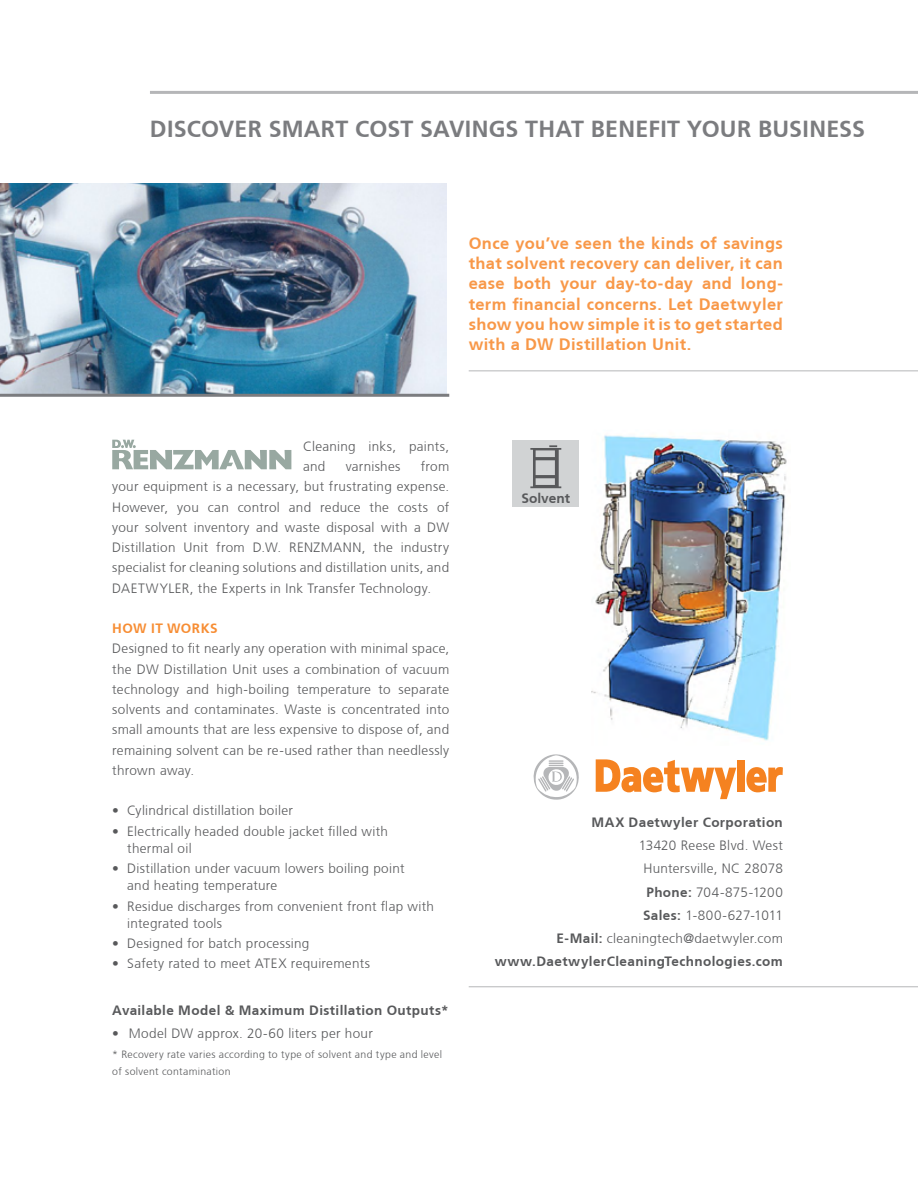
<style>
.page{position:relative;width:918px;height:1188px;background:#fff}
.page>*{position:absolute;margin:0;border:0;box-sizing:border-box;transform-origin:0 0}
.t1{font:700 23.25px "Frutiger CE";letter-spacing:.01em;color:#7b7c7f}
.t2{font:700 16.5px/20.2px "Frutiger CE";letter-spacing:.02em;color:#f89848;text-align:justify}
.t3{font:700 13.65px "Frutiger CE";color:#58595b}
.t4{font:300 13.5px/20.2px "Frutiger CE";letter-spacing:.02em;color:#58595b}
.t5{font:700 13.5px "Frutiger CE";letter-spacing:.03em;color:#58595b}
.t6{font:700 13.5px "Frutiger CE";letter-spacing:.035em;color:#f78d33}
.t7{font:300 10.5px/17.2px "Frutiger CE";letter-spacing:.03em;color:#58595b}
.s1{font-weight:700}
</style>
<div class="page">
<img style="left:0;top:184px;width:447px;height:210px">
<div style="left:737px;top:760px;width:8px;height:32px;background:#f58220"></div>
<svg style="left:596px;top:759px;width:140px;height:40px"></svg>
<svg style="left:746px;top:767px;width:37px;height:25px"></svg>
<svg style="left:533px;top:754px;width:46px;height:46px"></svg>
<svg style="left:112px;top:440px;width:179px;height:29px"></svg>
<img style="left:591px;top:435px;width:196px;height:306px">
<div style="left:513px;top:441px;width:66px;height:66px;background:#d1d3d4"></div>
<svg style="left:530px;top:445px;width:31px;height:43px"></svg>
<hr style="left:150px;top:91px;width:768px;height:3px;background:#b5b6b8">
<hr style="left:469px;top:371px;width:449px;height:1px;background:#b5b6b8">
<hr style="left:0;top:394px;width:449px;height:3px;background:#7b7c7f">
<hr style="left:469px;top:986px;width:449px;height:1px;background:#b5b6b8">
<h1 class="t1" style="left:150px;top:115px;width:716px">DISCOVER SMART COST SAVINGS THAT BENEFIT YOUR BUSINESS</h1>
<p class="t2" style="left:469px;top:233px;width:316px">Once you’ve seen the kinds of savings that solvent recovery can deliver, it can ease both your day-to-day and long&shy;term financial concerns. Let Daetwyler show you how simple it is to get started with a DW Distillation Unit.</p>
<p class="t4" style="left:303px;top:436px;width:148px">Cleaning inks, paints, and</p>
<p class="t4" style="left:112px;top:456px;width:339px;text-align:justify;text-indent:308px">from your equipment is a necessary, but frustrating expense.<br>However, you can control and reduce the costs of your solvent inventory and waste disposal with a DW Distillation Unit from D.W. RENZMANN, the industry specialist for cleaning solutions and distillation units, and DAETWYLER, the Experts in Ink Transfer Technology.</p>
<p class="t6" style="left:112px;top:620px;width:107px">HOW IT WORKS</p>
<p class="t4" style="left:112px;top:638px;width:339px;text-align:justify">Designed to fit nearly any operation with minimal space, the DW Distillation Unit uses a combination of vacuum technology and high-boiling temperature to separate solvents and contaminates. Waste is concentrated into small amounts that are less expensive to dispose of, and remaining solvent can be re-used rather than needlessly thrown away.</p>
<p class="t4" style="left:112px;top:800px;width:182px">• Cylindrical distillation boiler</p>
<p class="t4" style="left:127px;top:822px;width:262px;line-height:17.2px;text-indent:-15px">• Electrically headed double jacket filled with thermal oil</p>
<p class="t4" style="left:127px;top:860px;width:279px;line-height:17.2px;text-indent:-15px">• Distillation under vacuum lowers boiling point and heating temperature</p>
<p class="t4" style="left:127px;top:897px;width:308px;line-height:17.2px;text-indent:-15px">• Residue discharges from convenient front flap with integrated tools</p>
<p class="t4" style="left:112px;top:933px;width:199px">• Designed for batch processing</p>
<p class="t4" style="left:112px;top:953px;width:259px">• Safety rated to meet ATEX requirements</p>
<p class="t5" style="left:112px;top:1002px;width:338px">Available Model &amp; Maximum Distillation Outputs*</p>
<p class="t4" style="left:112px;top:1023px;width:262px">• Model DW approx. 20-60 liters per hour</p>
<p class="t7" style="left:112px;top:1045px;width:331px">* Recovery rate varies according to type of solvent and type and level of solvent contamination</p>
<p class="t4" style="left:346px;top:456px;width:56px">varnishes</p>
<p class="t3" style="left:521px;top:490px;width:50px">Solvent</p>
<p class="t5" style="left:591px;top:814px;width:193px">MAX Daetwyler Corporation</p>
<p class="t4" style="left:495px;top:834px;width:290px;line-height:23.2px;text-align:right">13420 Reese Blvd. West<br>Huntersville, NC 28078<br><span class="s1">Phone:</span> 704-875-1200<br><span class="s1">Sales:</span> 1-800-627-1011<br><span class="s1">E-Mail:</span> cleaningtech@daetwyler.com <span class="s1">www.DaetwylerCleaningTechnologies.com</span></p>
</div>
